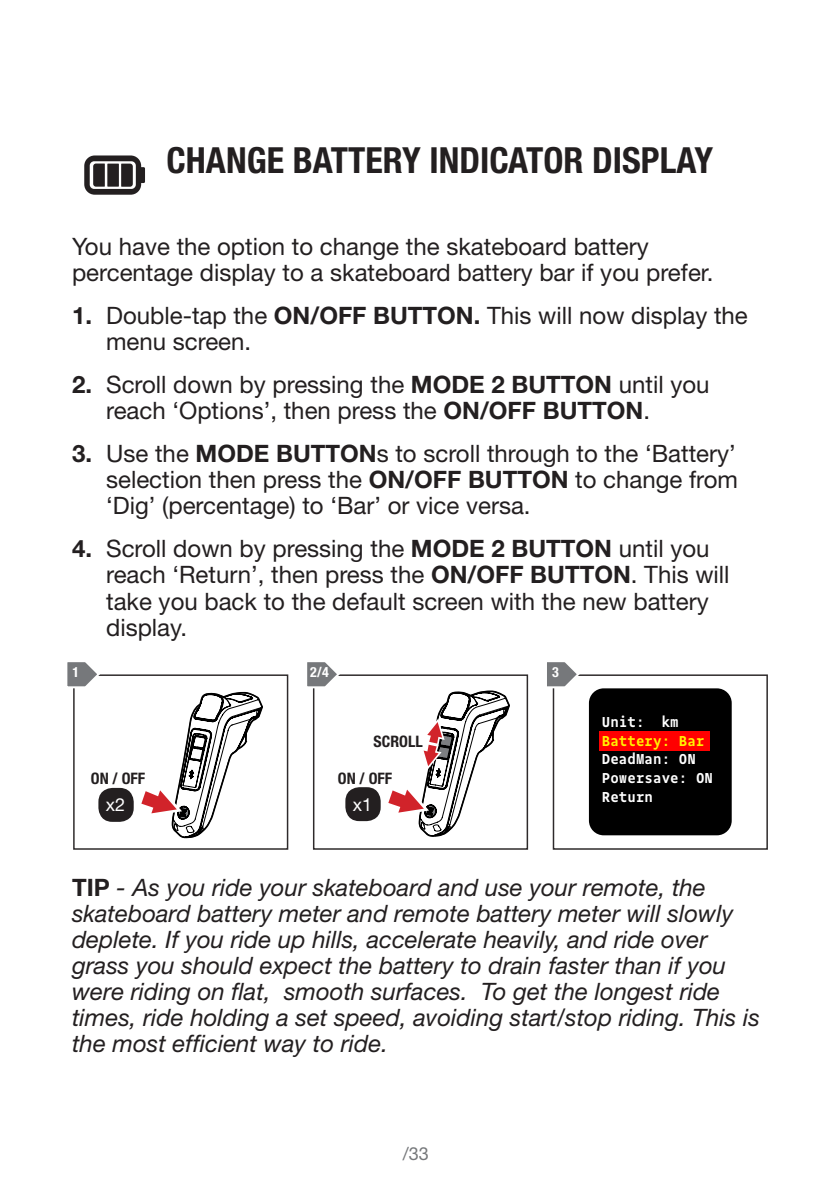
<style>
.page{position:relative;width:840px;height:1191px;background:#fff}
.page>*{position:absolute;margin:0;border:0;box-sizing:border-box;transform-origin:0 0}
.Headline_CapsLock_18{font:700 condensed 36px "Helvetica Neue LT Std";color:#231f20}
.Text{font:24px/26px "Helvetica Neue LT Std";color:#231f20}
.Text-2{font:italic 24px/26px "Helvetica Neue LT Std";color:#231f20}
.Text-3{font:18px "Helvetica Neue LT Std";color:#fff}
.t1{font:18px "Helvetica Neue LT Std";color:#76787b}
.Callout_CAPS_12{font:700 condensed 15.8px "Helvetica Neue LT Std";color:#231f20}
.t2{font:700 15.6px/18.6px "Gemeli Mono";letter-spacing:.05em;color:#fff}
.Step_Numbers{font:700 condensed 14px "Helvetica Neue LT Std";color:#fff}
.s1{font-weight:700}
.s2{color:#fff200}
.s3{font-weight:700;font-style:normal}
</style>
<div class="page">
<svg style="left:84px;top:155px;width:61px;height:40px"></svg>
<div style="left:107px;top:164px;width:12px;height:23px;background:#231f20"></div>
<div style="left:345px;top:787px;width:35px;height:34px;background:#231f20;border-radius:14px"></div>
<div style="left:98px;top:788px;width:36px;height:34px;background:#231f20;border-radius:14px"></div>
<svg style="left:388px;top:690px;width:122px;height:147px"></svg>
<svg style="left:141px;top:691px;width:122px;height:148px"></svg>
<div style="left:588px;top:688px;width:143px;height:147px;background:#000;border-radius:15px"></div>
<div style="left:599px;top:731px;width:110px;height:19px;background:#f00"></div>
<div style="left:313px;top:674px;width:215px;height:175px;border:2px solid #231f20"></div>
<div style="left:552px;top:674px;width:215px;height:175px;border:2px solid #231f20"></div>
<div style="left:73px;top:674px;width:215px;height:175px;border:2px solid #231f20"></div>
<svg style="left:67px;top:662px;width:34px;height:27px"></svg>
<svg style="left:307px;top:662px;width:34px;height:27px"></svg>
<svg style="left:547px;top:662px;width:33px;height:27px"></svg>
<p class="Headline_CapsLock_18" style="left:166px;top:139px;width:547px">CHANGE BATTERY INDICATOR DISPLAY</p>
<p class="Text" style="left:72px;top:233px;width:642px">You have the option to change the skateboard battery percentage display to a skateboard battery bar if you prefer.</p>
<p class="Text" style="left:106px;top:302px;width:643px;text-indent:-34px"><span class="s1">1.</span> Double-tap the <span class="s1">ON/OFF BUTTON.</span> This will now display the menu screen.</p>
<p class="Text" style="left:106px;top:371px;width:604px;text-indent:-34px"><span class="s1">2.</span> Scroll down by pressing the <span class="s1">MODE 2 BUTTON</span> until you reach ‘Options’, then press the <span class="s1">ON/OFF BUTTON</span>.</p>
<p class="Text" style="left:106px;top:440px;width:633px;text-align:justify;text-indent:-34px"><span class="s1">3.</span> Use the <span class="s1">MODE BUTTON</span>s to scroll through to the ‘Battery’ selection then press the <span class="s1">ON/OFF BUTTON</span> to change from ‘Dig’ (percentage) to ‘Bar’ or vice versa.</p>
<p class="Text" style="left:106px;top:535px;width:624px;text-indent:-34px"><span class="s1">4.</span> Scroll down by pressing the <span class="s1">MODE 2 BUTTON</span> until you reach ‘Return’, then press the <span class="s1">ON/OFF BUTTON</span>. This will take you back to the default screen with the new battery display.</p>
<p class="Step_Numbers" style="left:72px;top:664px;width:8px">1</p>
<p class="Step_Numbers" style="left:310px;top:664px;width:20px">2/4</p>
<p class="Step_Numbers" style="left:551px;top:664px;width:8px">3</p>
<p class="Callout_CAPS_12" style="left:373px;top:731px;width:51px">SCROLL</p>
<p class="Callout_CAPS_12" style="left:91px;top:769px;width:56px">ON / OFF</p>
<p class="Callout_CAPS_12" style="left:338px;top:768px;width:56px">ON / OFF</p>
<p class="Text-3" style="left:106px;top:794px;width:21px">x2</p>
<p class="Text-3" style="left:352px;top:793px;width:21px">x1</p>
<p class="t2" style="left:601px;top:711px;width:112px">Unit: km<br><span class="s2">Battery: Bar<br></span>DeadMan: ON<br>Powersave: ON<br>Return</p>
<p class="Text-2" style="left:72px;top:874px;width:689px"><span class="s3">TIP</span> - As you ride your skateboard and use your remote, the skateboard battery meter and remote battery meter will slowly deplete. If you ride up hills, accelerate heavily, and ride over grass you should expect the battery to drain faster than if you were riding on flat, smooth surfaces. To get the longest ride times, ride holding a set speed, avoiding start/stop riding. This is the most efficient way to ride.</p>
<p class="t1" style="left:402px;top:1142px;width:28px">/33</p>
</div>
